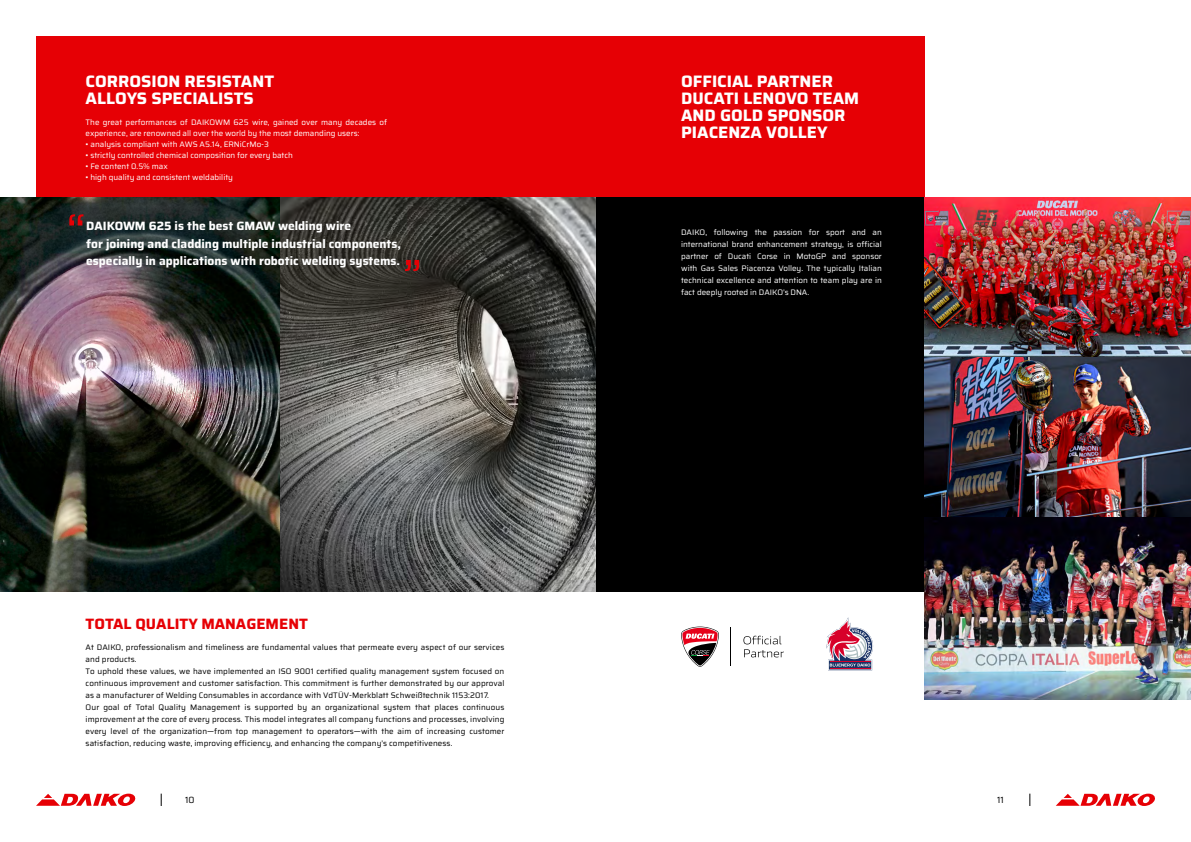
<style>
.page{position:relative;width:1191px;height:842px;background:#fff}
.page>*{position:absolute;margin:0;border:0;box-sizing:border-box;transform-origin:0 0}
.t1{font:700 16.6px/17px "Saira";color:#fff}
.t2{font:700 15px "Saira";color:#e60005}
.t3{font:700 12.1px/17px "Saira";color:#fff}
.t4{font:9px "Saira";color:#000}
.t5{font:8px/12px "Saira";letter-spacing:.01em;color:#000}
.t6{font:8px/12px "Saira";color:#fff;text-align:justify}
</style>
<div class="page">
<div style="left:36px;top:36px;width:888px;height:161px;background:#e60005"></div>
<svg style="left:161px;top:794px;width:1px;height:12px"></svg>
<svg style="left:36px;top:794px;width:100px;height:12px"></svg>
<div style="left:346px;top:197px;width:578px;height:395px;background:#000"></div>
<svg style="left:743px;top:636px;width:41px;height:21px"></svg>
<hr style="left:730px;top:627px;width:1px;height:39px;background:#000">
<svg style="left:681px;top:627px;width:38px;height:40px"></svg>
<svg style="left:826px;top:617px;width:47px;height:53px"></svg>
<img style="left:924px;top:197px;width:267px;height:503px">
<svg style="left:1029px;top:794px;width:1px;height:12px"></svg>
<svg style="left:1056px;top:794px;width:99px;height:12px"></svg>
<img style="left:0;top:197px;width:280px;height:395px">
<img style="left:280px;top:197px;width:315px;height:395px">
<svg style="left:69px;top:214px;width:14px;height:11px"></svg>
<svg style="left:405px;top:260px;width:14px;height:11px"></svg>
<h1 class="t1" style="left:86px;top:73px;width:190px">CORROSION RESISTANT<br>ALLOYS SPECIALISTS</h1>
<p class="t6" style="left:86px;top:116px;width:303px;line-height:11px">The great performances of DAIKOWM 625 wire, gained over many decades of experience, are renowned all over the world by the most demanding users:</p>
<p class="t6" style="left:86px;top:138px;width:185px">• analysis compliant with AWS A5.14, ERNiCrMo-3</p>
<p class="t6" style="left:86px;top:149px;width:209px">• strictly controlled chemical composition for every batch</p>
<p class="t6" style="left:86px;top:160px;width:84px">• Fe content 0.5% max</p>
<p class="t6" style="left:86px;top:171px;width:149px">• high quality and consistent weldability</p>
<h3 class="t3" style="left:86px;top:218px;width:316px">DAIKOWM 625 is the best GMAW welding wire<br>for joining and cladding multiple industrial components, especially in applications with robotic welding systems.</h3>
<h2 class="t2" style="left:86px;top:612px;width:224px">TOTAL QUALITY MANAGEMENT</h2>
<p class="t5" style="left:86px;top:641px;width:420px">At DAIKO, professionalism and timeliness are fundamental values that permeate every aspect of our services and products.<br>To uphold these values, we have implemented an ISO 9001 certified quality management system focused on continuous improvement and customer satisfaction. This commitment is further demonstrated by our approval as a manufacturer of Welding Consumables in accordance with VdTÜV-Merkblatt Schweißtechnik 1153:2017.<br>Our goal of Total Quality Management is supported by an organizational system that places continuous improvement at the core of every process. This model integrates all company functions and processes, involving every level of the organization—from top management to operators—with the aim of increasing customer satisfaction, reducing waste, improving efficiency, and enhancing the company’s competitiveness.</p>
<p class="t4" style="left:185px;top:793px;width:11px">10</p>
<h1 class="t1" style="left:681px;top:73px;width:180px">OFFICIAL PARTNER<br>DUCATI LENOVO TEAM<br>AND GOLD SPONSOR<br>PIACENZA VOLLEY</h1>
<p class="t6" style="left:681px;top:226px;width:202px">DAIKO, following the passion for sport and an international brand enhancement strategy, is official partner of Ducati Corse in MotoGP and sponsor with Gas Sales Piacenza Volley. The typically Italian technical excellence and attention to team play are in fact deeply rooted in DAIKO’s DNA.</p>
<p class="t4" style="left:997px;top:793px;width:8px">11</p>
</div>
